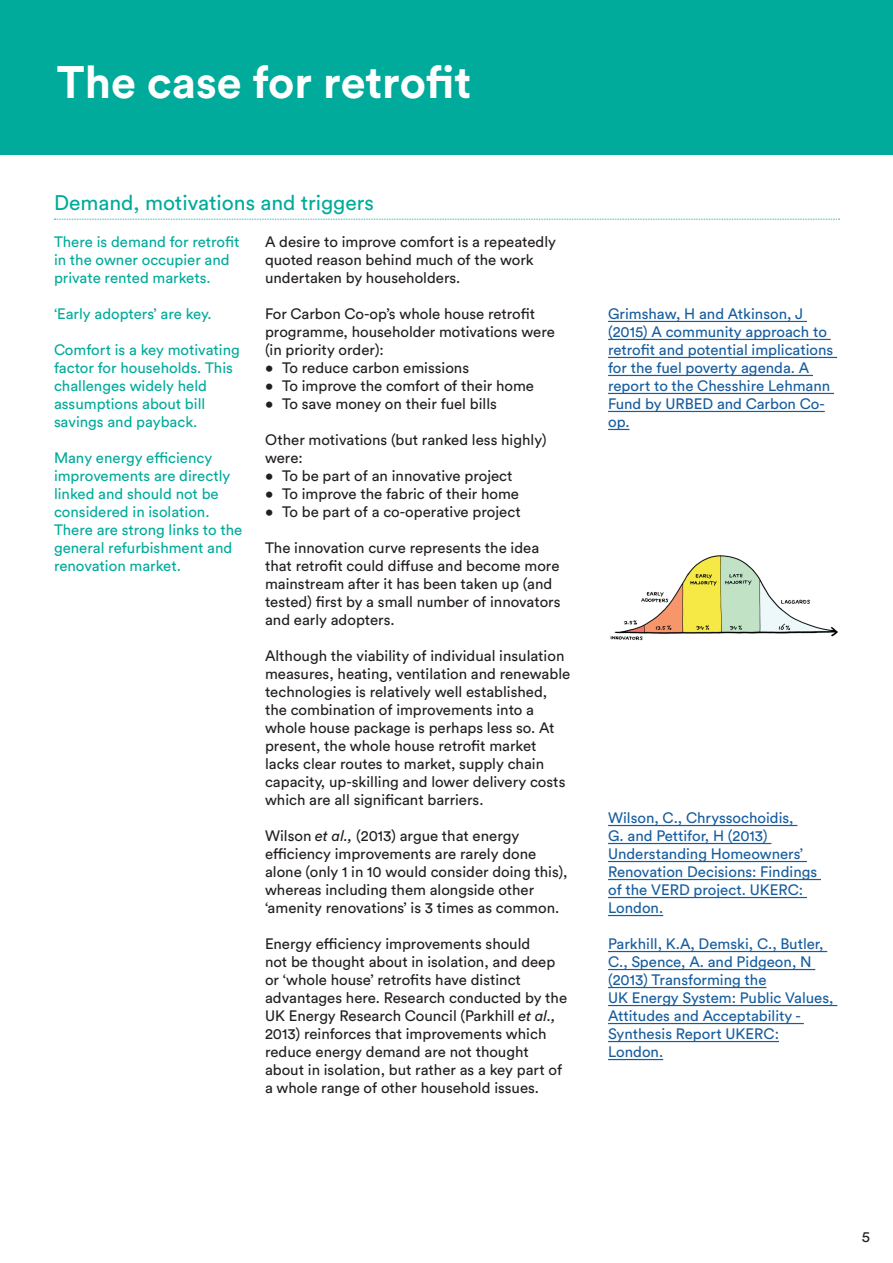
<style>
.page{position:relative;width:893px;height:1263px;background:#fff}
.page>*{position:absolute;margin:0;border:0;box-sizing:border-box;transform-origin:0 0}
.t1{font:700 45px "Circular Std";color:#fff}
.t2{font:21px "Circular Std";color:#00ab9b}
.t3{font:15px/18px "Circular Std";color:#231f20}
.t4{font:15px/18px "Circular Std";color:#175d9e}
.t5{font:15px/18px "Circular Std";color:#00ab9b}
.s1{font-style:italic}
</style>
<div class="page">
<svg style="left:54px;top:219px;width:786px;height:1px"></svg>
<hr style="left:608px;top:321px;width:199px;height:1px;background:#175d9e">
<hr style="left:608px;top:339px;width:223px;height:1px;background:#175d9e">
<hr style="left:608px;top:357px;width:229px;height:1px;background:#175d9e">
<hr style="left:608px;top:375px;width:205px;height:1px;background:#175d9e">
<hr style="left:608px;top:393px;width:226px;height:1px;background:#175d9e">
<hr style="left:608px;top:411px;width:217px;height:1px;background:#175d9e">
<svg style="left:608px;top:429px;width:21px;height:1px"></svg>
<hr style="left:608px;top:825px;width:189px;height:1px;background:#175d9e">
<hr style="left:608px;top:843px;width:163px;height:1px;background:#175d9e">
<hr style="left:608px;top:861px;width:199px;height:1px;background:#175d9e">
<hr style="left:608px;top:879px;width:213px;height:1px;background:#175d9e">
<hr style="left:608px;top:897px;width:199px;height:1px;background:#175d9e">
<hr style="left:608px;top:915px;width:55px;height:1px;background:#175d9e">
<hr style="left:608px;top:951px;width:219px;height:1px;background:#175d9e">
<hr style="left:608px;top:969px;width:207px;height:1px;background:#175d9e">
<hr style="left:608px;top:987px;width:158px;height:1px;background:#175d9e">
<hr style="left:608px;top:1005px;width:229px;height:1px;background:#175d9e">
<hr style="left:608px;top:1023px;width:196px;height:1px;background:#175d9e">
<hr style="left:608px;top:1041px;width:171px;height:1px;background:#175d9e">
<hr style="left:608px;top:1059px;width:55px;height:1px;background:#175d9e">
<img style="left:610px;top:555px;width:228px;height:86px">
<div style="left:0;top:0;width:893px;height:154px;background:#00ab9b"></div>
<h1 class="t1" style="left:57px;top:53px;width:416px">The case for retrofit</h1>
<h2 class="t2" style="left:54px;top:190px;width:321px">Demand, motivations and triggers</h2>
<p class="t5" style="left:54px;top:232px;width:187px">There is demand for retrofit in the owner occupier and private rented markets.</p>
<p class="t5" style="left:54px;top:304px;width:159px">‘Early adopters’ are key.</p>
<p class="t5" style="left:54px;top:340px;width:187px">Comfort is a key motivating factor for households. This challenges widely held assumptions about bill savings and payback.</p>
<p class="t5" style="left:54px;top:448px;width:190px">Many energy efficiency improvements are directly linked and should not be considered in isolation.<br>There are strong links to the general refurbishment and renovation market.</p>
<p class="t3" style="left:265px;top:232px;width:293px">A desire to improve comfort is a repeatedly quoted reason behind much of the work undertaken by householders.</p>
<p class="t3" style="left:265px;top:304px;width:291px">For Carbon Co-op’s whole house retrofit programme, householder motivations were (in priority order):</p>
<p class="t3" style="left:265px;top:358px;width:206px">• To reduce carbon emissions</p>
<p class="t3" style="left:265px;top:376px;width:271px">• To improve the comfort of their home</p>
<p class="t3" style="left:265px;top:394px;width:233px">• To save money on their fuel bills</p>
<p class="t3" style="left:265px;top:430px;width:283px">Other motivations (but ranked less highly) were:</p>
<p class="t3" style="left:265px;top:466px;width:249px">• To be part of an innovative project</p>
<p class="t3" style="left:265px;top:484px;width:256px">• To improve the fabric of their home</p>
<p class="t3" style="left:265px;top:502px;width:257px">• To be part of a co-operative project</p>
<p class="t3" style="left:265px;top:538px;width:297px">The innovation curve represents the idea that retrofit could diffuse and become more mainstream after it has been taken up (and tested) first by a small number of innovators and early adopters.</p>
<p class="t3" style="left:265px;top:646px;width:307px">Although the viability of individual insulation measures, heating, ventilation and renewable technologies is relatively well established, the combination of improvements into a whole house package is perhaps less so. At present, the whole house retrofit market lacks clear routes to market, supply chain capacity, up-skilling and lower delivery costs which are all significant barriers.</p>
<p class="t3" style="left:265px;top:826px;width:304px">Wilson <span class="s1">et al.,</span> (2013) argue that energy efficiency improvements are rarely done alone (only 1 in 10 would consider doing this), whereas including them alongside other ‘amenity renovations’ is 3 times as common.</p>
<p class="t3" style="left:265px;top:934px;width:304px">Energy efficiency improvements should<br>not be thought about in isolation, and deep or ‘whole house’ retrofits have distinct advantages here. Research conducted by the UK Energy Research Council (Parkhill <span class="s1">et al., </span>2013) reinforces that improvements which reduce energy demand are not thought about in isolation, but rather as a key part of a whole range of other household issues.</p>
<p class="t4" style="left:608px;top:304px;width:227px">Grimshaw, H and Atkinson, J (2015) A community approach to retrofit and potential implications for the fuel poverty agenda. A report to the Chesshire Lehmann<br>Fund by URBED and Carbon Co&shy;op.</p>
<p class="t4" style="left:608px;top:808px;width:211px">Wilson, C., Chryssochoidis,<br>G. and Pettifor, H (2013)<br>Understanding Homeowners’<br>Renovation Decisions: Findings of the VERD project. UKERC:<br>London.</p>
<p class="t4" style="left:608px;top:934px;width:227px">Parkhill, K.A, Demski, C., Butler,<br>C., Spence, A. and Pidgeon, N (2013) Transforming the<br>UK Energy System: Public Values,<br>Attitudes and Acceptability -<br>Synthesis Report UKERC:<br>London.</p>
<p class="t3" style="left:862px;top:1227px;width:10px">5</p>
</div>
